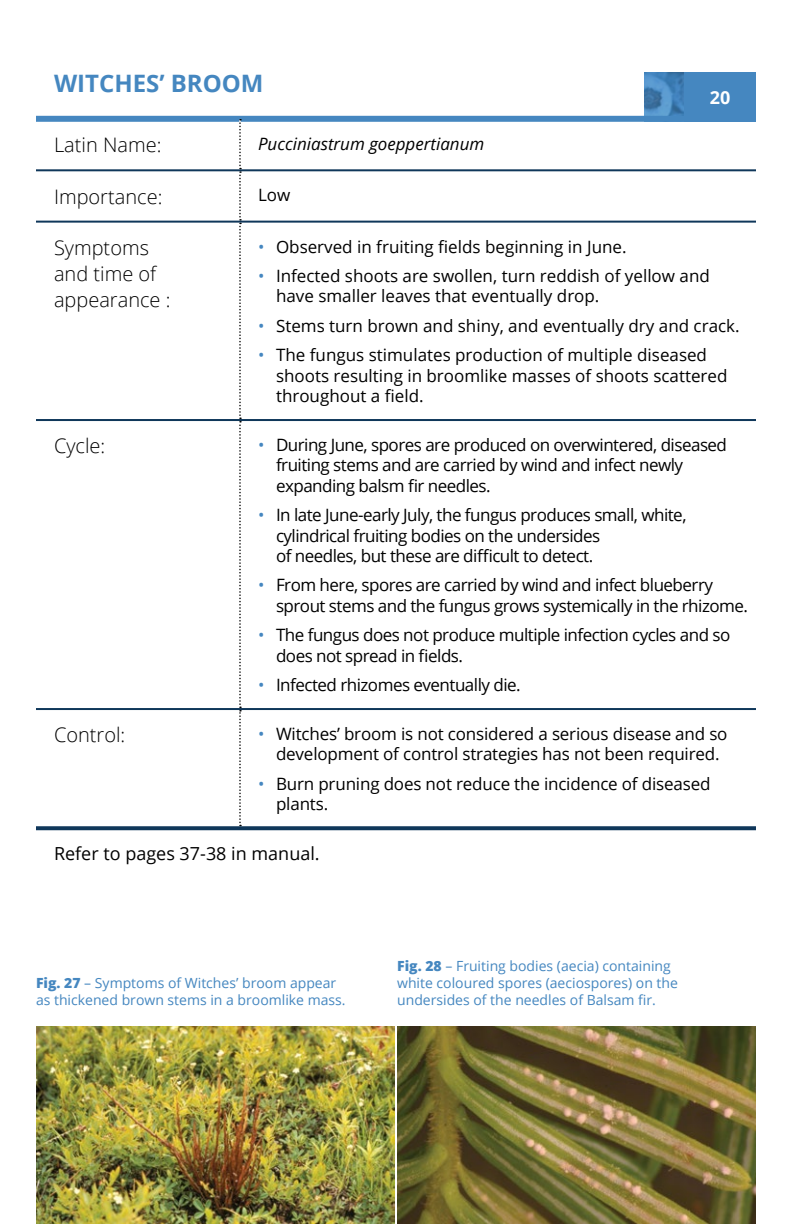
<style>
.page{position:relative;width:792px;height:1224px;background:#fff}
.page>*{position:absolute;margin:0;border:0;box-sizing:border-box;transform-origin:0 0}
.t1{font:700 24px "Open Sans";color:#4587c0}
.t2{font:300 20px/26px "Open Sans";color:#000}
.t3{font:18px "Open Sans";color:#000}
.t4{font:700 18px "Open Sans";color:#fff}
.t5{font:17px/20.4px "Open Sans";letter-spacing:-.03em;color:#000}
.t6{font:17px/20.4px "Open Sans";color:#000}
.t7{font:17px/20.4px "Open Sans";letter-spacing:-.01em;color:#000;text-align:center}
.t8{font:italic 17px "Open Sans";color:#000}
.t9{font:14px/16.8px "Open Sans";color:#4587c0}
.s1{color:#4587c0}
.s2{font-weight:800}
</style>
<div class="page">
<div style="left:684px;top:72px;width:72px;height:50px;background:#4587c0"></div>
<img style="left:644px;top:72px;width:40px;height:44px">
<div style="left:36px;top:116px;width:720px;height:6px;background:#4587c0"></div>
<svg style="left:239px;top:119px;width:2px;height:707px"></svg>
<hr style="left:36px;top:169px;width:204px;height:2px;background:#0f375a">
<hr style="left:240px;top:169px;width:516px;height:2px;background:#0f375a">
<hr style="left:36px;top:221px;width:204px;height:2px;background:#0f375a">
<hr style="left:240px;top:221px;width:516px;height:2px;background:#0f375a">
<hr style="left:36px;top:419px;width:204px;height:2px;background:#0f375a">
<hr style="left:240px;top:419px;width:516px;height:2px;background:#0f375a">
<hr style="left:36px;top:708px;width:204px;height:2px;background:#0f375a">
<hr style="left:240px;top:708px;width:516px;height:2px;background:#0f375a">
<svg style="left:36px;top:826px;width:204px;height:4px"></svg>
<svg style="left:240px;top:826px;width:516px;height:4px;background:#1d4263"></svg>
<img style="left:36px;top:1026px;width:359px;height:198px">
<img style="left:397px;top:1026px;width:359px;height:198px">
<h1 class="t1" style="left:54px;top:66px;width:211px">WITCHES’ BROOM</h1>
<p class="t4" style="left:710px;top:85px;width:22px">20</p>
<p class="t2" style="left:54px;top:132px;width:109px">Latin Name:</p>
<p class="t8" style="left:258px;top:132px;width:228px">Pucciniastrum goeppertianum</p>
<p class="t2" style="left:54px;top:183px;width:110px">Importance:</p>
<p class="t5" style="left:258px;top:185px;width:34px">Low</p>
<p class="t2" style="left:54px;top:234px;width:118px">Symptoms and time of appearance :</p>
<p class="t6" style="left:258px;top:236px;width:370px"><span class="s1">•</span> Observed in fruiting fields beginning in June.</p>
<p class="t6" style="left:276px;top:265px;width:435px;text-indent:-18px"><span class="s1">•</span> Infected shoots are swollen, turn reddish of yellow and have smaller leaves that eventually drop.</p>
<p class="t6" style="left:258px;top:315px;width:483px"><span class="s1">•</span> Stems turn brown and shiny, and eventually dry and crack.</p>
<p class="t6" style="left:276px;top:344px;width:453px;text-indent:-18px"><span class="s1">•</span> The fungus stimulates production of multiple diseased shoots resulting in broomlike masses of shoots scattered throughout a field.</p>
<p class="t2" style="left:54px;top:433px;width:53px">Cycle:</p>
<p class="t5" style="left:276px;top:434px;width:453px;text-indent:-18px"><span class="s1">•</span> During June, spores are produced on overwintered, diseased fruiting stems and are carried by wind and infect newly expanding balsm fir needles.</p>
<p class="t5" style="left:276px;top:504px;width:412px;text-indent:-18px"><span class="s1">•</span> In late June-early July, the fungus produces small, white, cylindrical fruiting bodies on the undersides<br>of needles, but these are difficult to detect.</p>
<p class="t5" style="left:276px;top:575px;width:474px;text-indent:-18px"><span class="s1">•</span> From here, spores are carried by wind and infect blueberry sprout stems and the fungus grows systemically in the rhizome.</p>
<p class="t5" style="left:276px;top:624px;width:456px;text-indent:-18px"><span class="s1">•</span> The fungus does not produce multiple infection cycles and so does not spread in fields.</p>
<p class="t5" style="left:258px;top:674px;width:264px"><span class="s1">•</span> Infected rhizomes eventually die.</p>
<p class="t2" style="left:54px;top:722px;width:73px">Control:</p>
<p class="t7" style="left:258px;top:723px;width:471px"><span class="s1">•</span> Witches’ broom is not considered a serious disease and so development of control strategies has not been required.</p>
<p class="t7" style="left:276px;top:773px;width:436px;text-align:left;text-indent:-18px"><span class="s1">•</span> Burn pruning does not reduce the incidence of diseased plants.</p>
<p class="t3" style="left:54px;top:841px;width:267px">Refer to pages 37-38 in manual.</p>
<p class="t9" style="left:36px;top:974px;width:311px"><span class="s2">Fig. 27</span> – Symptoms of Witches’ broom appear as thickened brown stems in a broomlike mass.</p>
<p class="t9" style="left:397px;top:957px;width:282px"><span class="s2">Fig. 28</span> – Fruiting bodies (aecia) containing white coloured spores (aeciospores) on the undersides of the needles of Balsam fir.</p>
</div>
